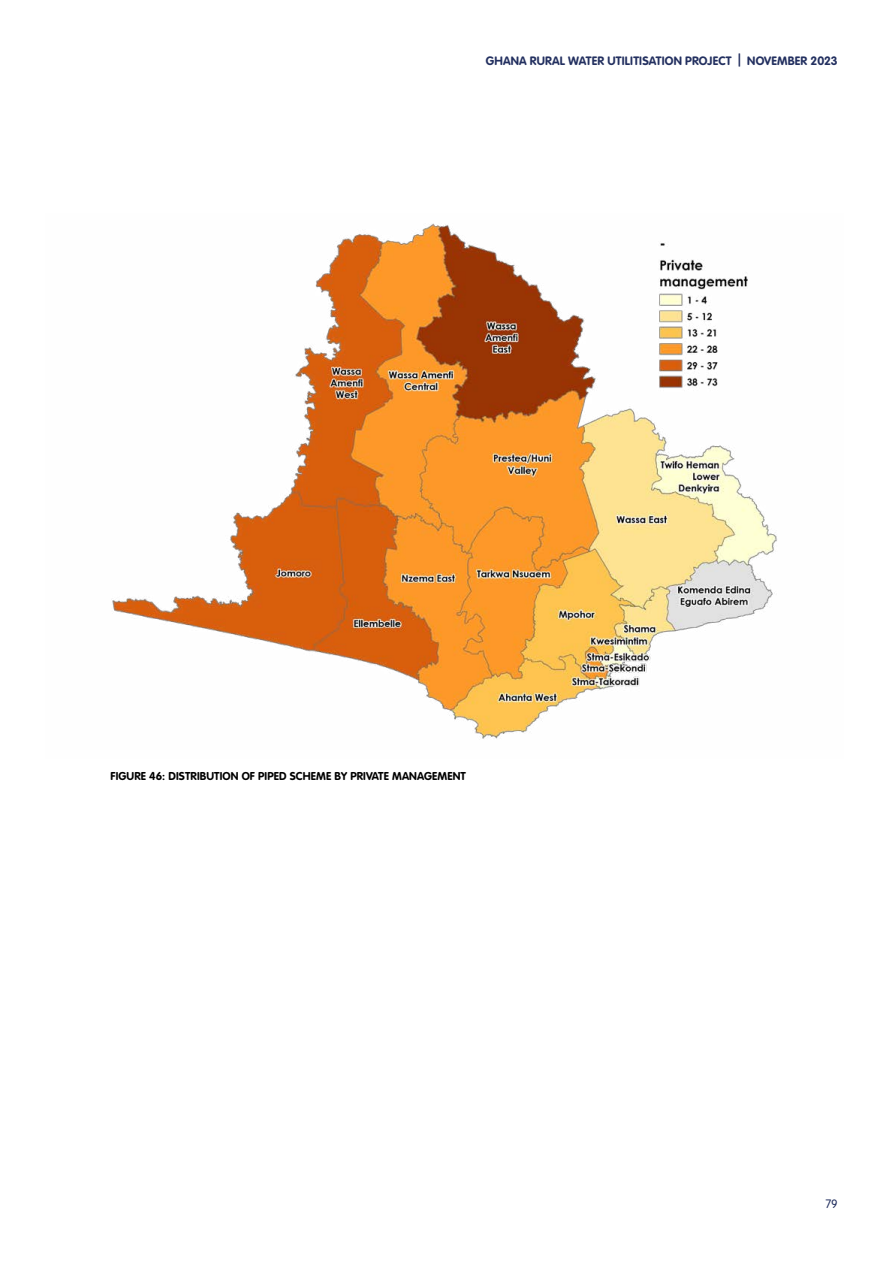
<style>
.page{position:relative;width:893px;height:1263px;background:#fff}
.page>*{position:absolute;margin:0;border:0;box-sizing:border-box;transform-origin:0 0}
.t1{font:700 12px "VAG Rounded Std";letter-spacing:.015em;color:#233060}
.t2{font:300 12px "VAG Rounded Std";color:#233060}
.bijschriften{font:700 11.25px "VAG Rounded Std";letter-spacing:.01em;color:#000}
</style>
<div class="page">
<img style="left:112px;top:223px;width:665px;height:516px">
<p class="t1" style="left:486px;top:53px;width:353px">GHANA RURAL WATER UTILITISATION PROJECT | NOVEMBER 2023</p>
<p class="bijschriften" style="left:111px;top:769px;width:357px">FIGURE 46: DISTRIBUTION OF PIPED SCHEME BY PRIVATE MANAGEMENT</p>
<p class="t2" style="left:825px;top:1196px;width:14px">79</p>
</div>
